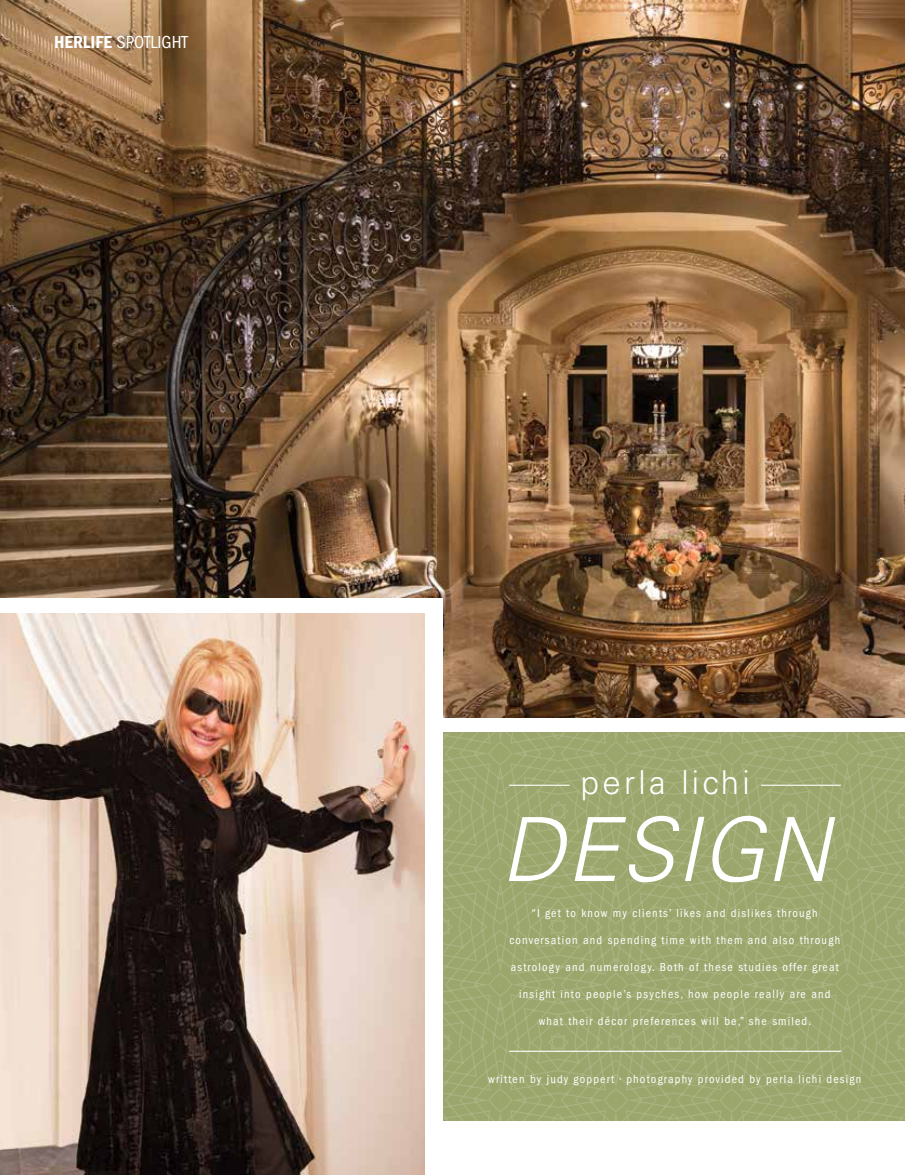
<style>
.page{position:relative;width:905px;height:1175px;background:#fff}
.page>*{position:absolute;margin:0;border:0;box-sizing:border-box;transform-origin:0 0}
.t1{font:italic 300 88.5px "Univers LT Std";letter-spacing:.01em;color:#fff}
.t2{font:300 33px "Univers LT Std";letter-spacing:.1em;color:#fff}
.t3{font:condensed 18px "ITC Franklin Gothic Std";color:#fff}
.t4{font:condensed 12px "ITC Franklin Gothic Std";letter-spacing:.1em;color:#fff}
.s1{font-family:"ITC Franklin Gothic Std Dm Cd";font-stretch:normal}
</style>
<div class="page">
<svg style="left:443px;top:733px;width:461px;height:387px;background:#9ea870"></svg>
<img style="left:0;top:0;width:904px;height:717px">
<div style="left:0;top:599px;width:442px;height:575px;background:#fff"></div>
<img style="left:0;top:614px;width:425px;height:560px">
<hr style="left:509px;top:1050px;width:331px;height:1px;background:#fff">
<hr style="left:509px;top:784px;width:60px;height:1px;background:#fff">
<hr style="left:760px;top:784px;width:80px;height:1px;background:#fff">
<h3 class="t3" style="left:54px;top:32px;width:135px"><span class="s1">HERLIFE</span> SPOTLIGHT</h3>
<h2 class="t2" style="left:580px;top:762px;width:170px">perla lichi</h2>
<h1 class="t1" style="left:500px;top:796px;width:330px">DESIGN</h1>
<p class="t4" style="left:532px;top:906px;width:287px">“I get to know my clients’ likes and dislikes through</p>
<p class="t4" style="left:509px;top:933px;width:332px">conversation and spending time with them and also through</p>
<p class="t4" style="left:510px;top:960px;width:330px">astrology and numerology. Both of these studies offer great</p>
<p class="t4" style="left:519px;top:987px;width:313px">insight into people’s psyches, how people really are and</p>
<p class="t4" style="left:539px;top:1014px;width:274px">what their décor preferences will be,” she smiled.</p>
<p class="t4" style="left:488px;top:1072px;width:374px">written by judy goppert • photography provided by perla lichi design</p>
</div>
